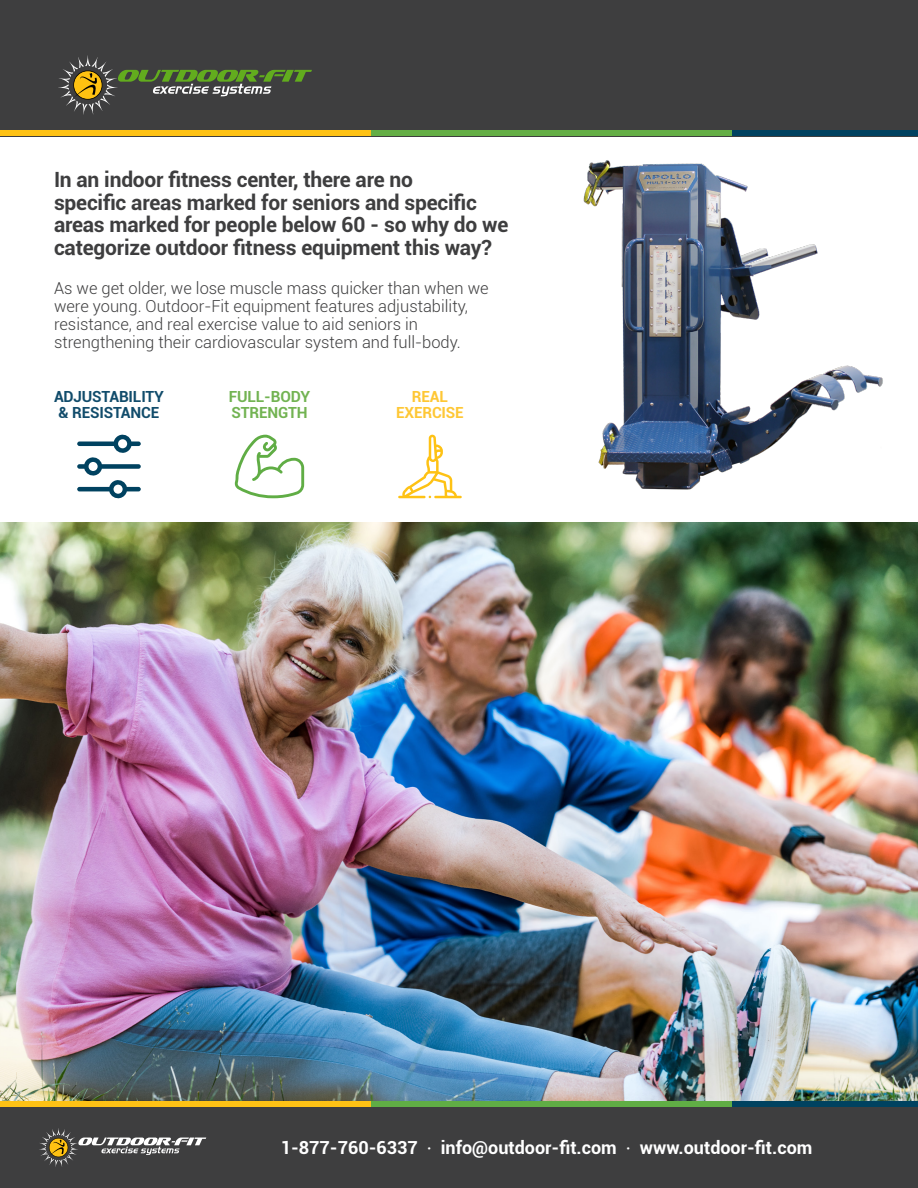
<style>
.page{position:relative;width:918px;height:1188px;background:#fff}
.page>*{position:absolute;margin:0;border:0;box-sizing:border-box;transform-origin:0 0}
.t1{font:700 21px/22.5px "Roboto";letter-spacing:-.01em;color:#3e3e3f}
.t2{font:700 18px "Roboto";color:#fff}
.t3{font:300 16.5px/18px "Roboto";color:#3e3e3f}
.t4{font:700 15.3px/16.4px "Roboto";letter-spacing:-.01em;color:#114c6b;text-align:center}
.t5{font:700 15.3px/16.4px "Roboto";letter-spacing:-.01em;color:#72b352}
.t6{font:700 15.3px "Roboto";letter-spacing:-.01em;color:#fec735}
.s1{font-family:"Helvetica Neue LT Std";font-weight:400}
</style>
<div class="page">
<img style="left:0;top:522px;width:918px;height:579px">
<div style="left:0;top:0;width:918px;height:136px;background:#3e3e3f"></div>
<svg style="left:58px;top:55px;width:254px;height:60px"></svg>
<div style="left:732px;top:130px;width:186px;height:6px;background:#004260"></div>
<div style="left:371px;top:130px;width:361px;height:6px;background:#64ae45"></div>
<div style="left:0;top:130px;width:371px;height:6px;background:#fec215"></div>
<div style="left:0;top:1104px;width:918px;height:84px;background:#3e3e3f"></div>
<div style="left:732px;top:1101px;width:186px;height:6px;background:#004260"></div>
<div style="left:371px;top:1101px;width:361px;height:6px;background:#60ad45"></div>
<div style="left:0;top:1101px;width:371px;height:6px;background:#fec215"></div>
<svg style="left:39px;top:1128px;width:167px;height:39px"></svg>
<img style="left:583px;top:160px;width:300px;height:330px">
<svg style="left:77px;top:434px;width:64px;height:65px"></svg>
<svg style="left:234px;top:435px;width:70px;height:63px"></svg>
<svg style="left:398px;top:435px;width:64px;height:63px"></svg>
<p class="t1" style="left:54px;top:168px;width:456px">In an indoor fitness center, there are no<br>specific areas marked for seniors and specific areas marked for people below 60 - so why do we categorize outdoor fitness equipment this way?</p>
<p class="t3" style="left:54px;top:279px;width:436px">As we get older, we lose muscle mass quicker than when we were young. Outdoor-Fit equipment features adjustability, resistance, and real exercise value to aid seniors in strengthening their cardiovascular system and full-body.</p>
<p class="t4" style="left:54px;top:388px;width:111px">ADJUSTABILITY &amp; RESISTANCE</p>
<p class="t5" style="left:229px;top:388px;width:83px">FULL-BODY<br>STRENGTH</p>
<p class="t6" style="left:412px;top:385px;width:38px">REAL</p>
<p class="t6" style="left:396px;top:402px;width:69px">EXERCISE</p>
<p class="t2" style="left:281px;top:1135px;width:533px">1-877-760-6337 <span class="s1">∙</span> info@outdoor-fit.com <span class="s1">∙</span> www.outdoor-fit.com</p>
</div>
